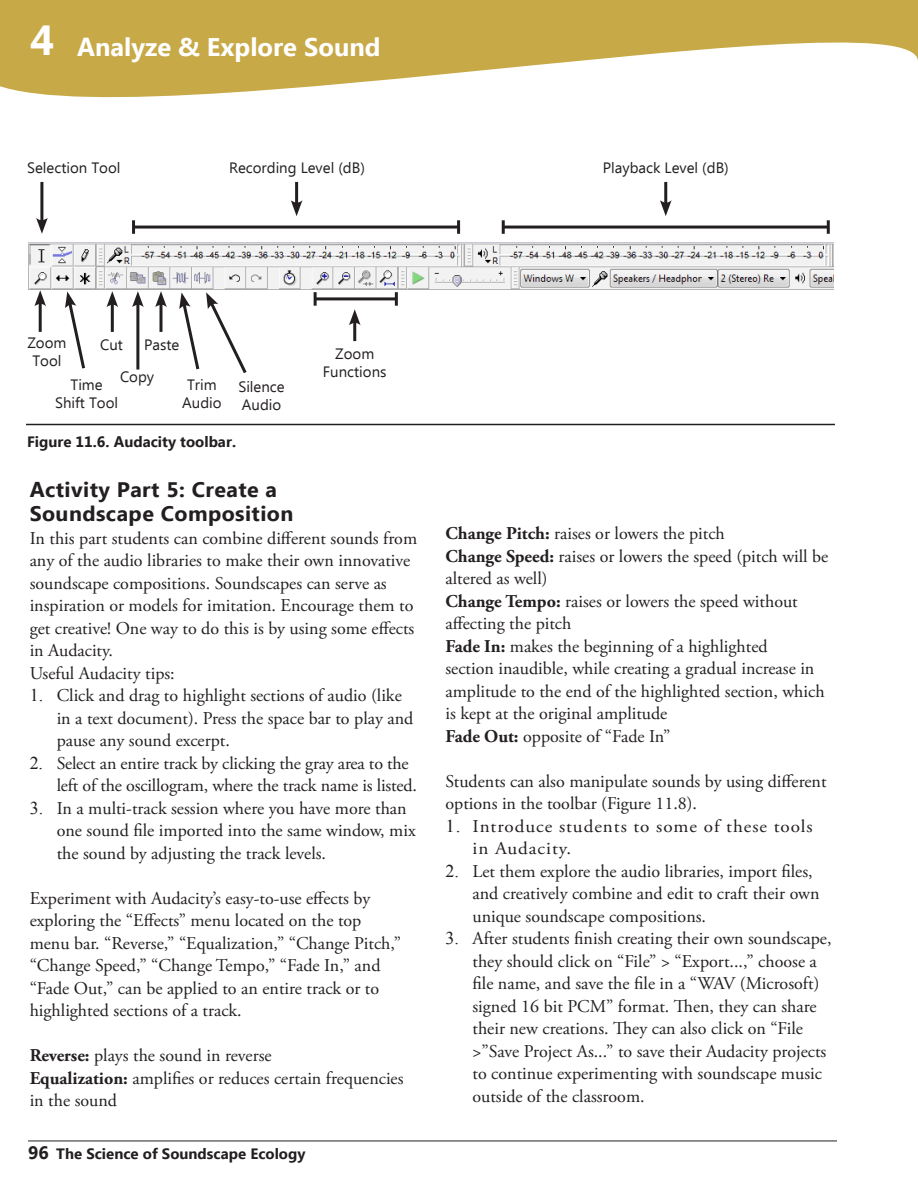
<style>
.page{position:relative;width:918px;height:1188px;background:#fff}
.page>*{position:absolute;margin:0;border:0;box-sizing:border-box;transform-origin:0 0}
.t1{font:700 42px "Ebrima";color:#fff}
.t2{font:700 25.5px "Ebrima";color:#fff}
.t3{font:700 21px "Ebrima";letter-spacing:.02em;color:#231f20}
.t4{font:18px/22.5px "Adobe Garamond Pro";color:#231f20}
.t5{font:18px/22.5px "Adobe Garamond Pro";letter-spacing:.05em;color:#231f20;scale:1.06 1}
.Pre-Activity_Activit{font:15px/18px "Ebrima";color:#231f20;text-align:center}
.Pre-Activity_Activit-2{font:700 15px "Ebrima";color:#231f20}
.s1{font-family:"Times New Roman"}
.s2{font-weight:700}
.s3{font-size:18px}
</style>
<div class="page">
<svg style="left:0;top:0;width:918px;height:98px;fill:#c7a948"></svg>
<hr style="left:28px;top:1141px;width:809px;height:1px;background:#231f20">
<img style="left:28px;top:242px;width:806px;height:47px">
<hr style="left:39px;top:301px;width:3px;height:31px;background:#231f20">
<svg style="left:34px;top:290px;width:12px;height:16px"></svg>
<hr style="left:40px;top:182px;width:3px;height:41px;background:#231f20">
<svg style="left:36px;top:218px;width:12px;height:16px"></svg>
<svg style="left:65px;top:292px;width:20px;height:77px"></svg>
<hr style="left:111px;top:302px;width:3px;height:30px;background:#231f20">
<svg style="left:106px;top:291px;width:12px;height:16px"></svg>
<hr style="left:136px;top:302px;width:3px;height:68px;background:#231f20">
<svg style="left:132px;top:291px;width:12px;height:16px"></svg>
<hr style="left:159px;top:302px;width:3px;height:30px;background:#231f20">
<svg style="left:155px;top:291px;width:12px;height:16px"></svg>
<svg style="left:179px;top:292px;width:68px;height:81px"></svg>
<hr style="left:353px;top:320px;width:3px;height:21px;background:#231f20">
<svg style="left:349px;top:309px;width:12px;height:16px"></svg>
<hr style="left:295px;top:182px;width:3px;height:24px;background:#231f20">
<svg style="left:291px;top:200px;width:11px;height:16px"></svg>
<hr style="left:664px;top:182px;width:3px;height:24px;background:#231f20">
<svg style="left:660px;top:200px;width:12px;height:16px"></svg>
<hr style="left:315px;top:297px;width:81px;height:3px;background:#231f20">
<hr style="left:314px;top:292px;width:3px;height:14px;background:#231f20">
<hr style="left:395px;top:292px;width:3px;height:14px;background:#231f20">
<hr style="left:134px;top:226px;width:325px;height:3px;background:#231f20">
<hr style="left:132px;top:220px;width:3px;height:14px;background:#231f20">
<hr style="left:457px;top:220px;width:3px;height:14px;background:#231f20">
<hr style="left:503px;top:226px;width:325px;height:3px;background:#231f20">
<hr style="left:502px;top:220px;width:3px;height:14px;background:#231f20">
<hr style="left:827px;top:220px;width:3px;height:14px;background:#231f20">
<hr style="left:26px;top:424px;width:809px;height:1px;background:#231f20">
<h1 class="t1" style="left:30px;top:9px;width:26px">4</h1>
<h2 class="t2" style="left:77px;top:28px;width:305px">Analyze &amp; Explore Sound</h2>
<p class="Pre-Activity_Activit" style="left:27px;top:159px;width:95px">Selection Tool</p>
<p class="Pre-Activity_Activit" style="left:229px;top:159px;width:137px">Recording Level (dB)</p>
<p class="Pre-Activity_Activit" style="left:603px;top:159px;width:128px">Playback Level (dB)</p>
<p class="Pre-Activity_Activit" style="left:27px;top:335px;width:41px">Zoom<br>Tool</p>
<p class="Pre-Activity_Activit" style="left:100px;top:337px;width:24px">Cut</p>
<p class="Pre-Activity_Activit" style="left:120px;top:369px;width:36px">Copy</p>
<p class="Pre-Activity_Activit" style="left:144px;top:337px;width:37px">Paste</p>
<p class="Pre-Activity_Activit" style="left:70px;top:376px;width:34px">Time</p>
<p class="Pre-Activity_Activit" style="left:55px;top:394px;width:65px">Shift Tool</p>
<p class="Pre-Activity_Activit" style="left:187px;top:376px;width:31px">Trim</p>
<p class="Pre-Activity_Activit" style="left:182px;top:394px;width:41px">Audio</p>
<p class="Pre-Activity_Activit" style="left:238px;top:379px;width:48px">Silence</p>
<p class="Pre-Activity_Activit" style="left:242px;top:397px;width:41px">Audio</p>
<p class="Pre-Activity_Activit" style="left:323px;top:346px;width:65px">Zoom<br>Functions</p>
<p class="Pre-Activity_Activit-2" style="left:27px;top:431px;width:211px">Figure 11.6. Audacity toolbar.</p>
<p class="t3" style="left:30px;top:474px;width:249px">Activity Part 5: Create a</p>
<p class="t3" style="left:30px;top:498px;width:265px">Soundscape Composition</p>
<p class="t4" style="left:30px;top:527px;width:389px">In this part students can combine different sounds from any of the audio libraries to make their own innovative soundscape compositions. Soundscapes can serve as inspiration or models for imitation. Encourage them to get creative! One way to do this is by using some effects in Audacity.</p>
<p class="t4" style="left:30px;top:662px;width:147px">Useful Audacity tips:</p>
<p class="t4" style="left:57px;top:685px;width:358px;text-indent:-27px"><span class="s1">1.</span> Click and drag to highlight sections of audio (like in a text document). Press the space bar to play and pause any sound excerpt.</p>
<p class="t4" style="left:57px;top:752px;width:362px;text-indent:-27px"><span class="s1">2.</span> Select an entire track by clicking the gray area to the left of the oscillogram, where the track name is listed.</p>
<p class="t4" style="left:57px;top:797px;width:361px;text-indent:-27px"><span class="s1">3.</span> In a multi-track session where you have more than one sound file imported into the same window, mix the sound by adjusting the track levels.</p>
<p class="t4" style="left:30px;top:887px;width:373px">Experiment with Audacity’s easy-to-use effects by exploring the “Effects” menu located on the top menu bar. “Reverse,” “Equalization,” “Change Pitch,” “Change Speed,” “Change Tempo,” “Fade In,” and “Fade Out,” can be applied to an entire track or to highlighted sections of a track.</p>
<p class="t4" style="left:30px;top:1045px;width:243px"><span class="s2">Reverse:</span> plays the sound in reverse</p>
<p class="t4" style="left:30px;top:1067px;width:375px"><span class="s2">Equalization:</span> amplifies or reduces certain frequencies in the sound</p>
<p class="Pre-Activity_Activit-2" style="left:28px;top:1143px;width:279px"><span class="s3">96</span> The Science of Soundscape Ecology</p>
<p class="t4" style="left:446px;top:523px;width:281px"><span class="s2">Change Pitch:</span> raises or lowers the pitch</p>
<p class="t4" style="left:446px;top:546px;width:384px"><span class="s2">Change Speed:</span> raises or lowers the speed (pitch will be altered as well)</p>
<p class="t4" style="left:446px;top:591px;width:354px"><span class="s2">Change Tempo:</span> raises or lowers the speed without affecting the pitch</p>
<p class="t4" style="left:446px;top:636px;width:381px"><span class="s2">Fade In:</span> makes the beginning of a highlighted<br>section inaudible, while creating a gradual increase in amplitude to the end of the highlighted section, which is kept at the original amplitude</p>
<p class="t4" style="left:446px;top:726px;width:226px"><span class="s2">Fade Out:</span> opposite of “Fade In”</p>
<p class="t4" style="left:446px;top:771px;width:383px">Students can also manipulate sounds by using different options in the toolbar (Figure 11.8).</p>
<p class="t5" style="left:472px;top:816px;width:323px;text-indent:-27px"><span class="s1">1.</span> Introduce students to some of these tools in Audacity.</p>
<p class="t4" style="left:472px;top:861px;width:349px;text-indent:-27px"><span class="s1">2.</span> Let them explore the audio libraries, import files, and creatively combine and edit to craft their own unique soundscape compositions.</p>
<p class="t4" style="left:472px;top:928px;width:361px;text-indent:-27px"><span class="s1">3.</span> After students finish creating their own soundscape, they should click on “File” &gt; “Export...,” choose a file name, and save the file in a “WAV (Microsoft) signed 16 bit PCM” format. Then, they can share their new creations. They can also click on “File &gt;”Save Project As...” to save their Audacity projects to continue experimenting with soundscape music outside of the classroom.</p>
</div>
